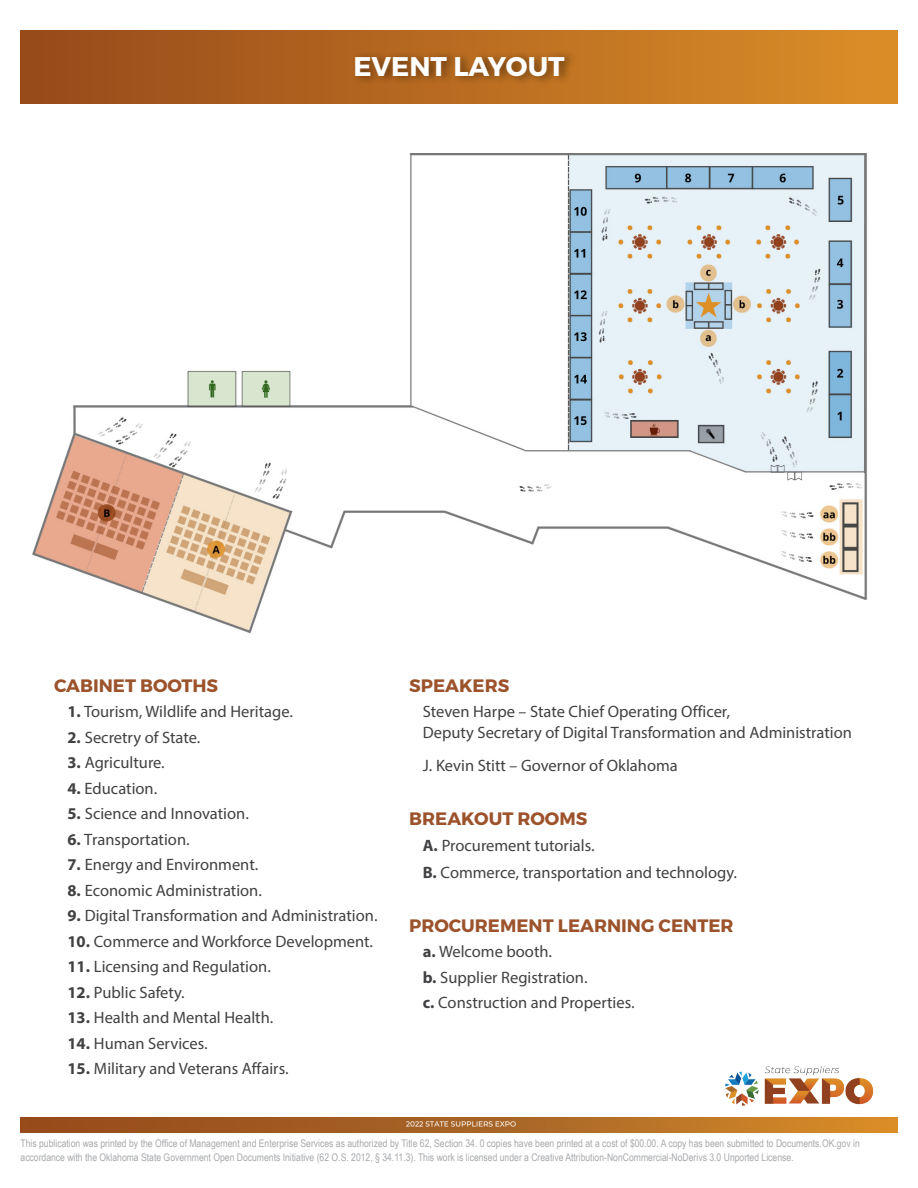
<style>
.page{position:relative;width:918px;height:1188px;background:#fff}
.page>*{position:absolute;margin:0;border:0;box-sizing:border-box;transform-origin:0 0}
.t1{font:700 27px "Montserrat";color:#fff}
.t2{font:700 18px "Montserrat";color:#9c532c}
.t3{font:16.5px/25.5px "Myriad Hebrew";color:#414042}
.t4{font:10.5px/13.5px "Arial Narrow";color:#a7a9ac}
.s1{font-weight:700}
</style>
<div class="page">
<img style="left:32px;top:153px;width:835px;height:481px">
<div style="left:21px;top:31px;width:876px;height:72px;background:linear-gradient(to right,#974a1a,#db8e27)"></div>
<img style="left:21px;top:1066px;width:876px;height:67px">
<div style="left:352px;top:50px;width:225px;height:36px;background:#000;opacity:.45"></div>
<h1 class="t1" style="left:353px;top:49px;width:213px">EVENT LAYOUT</h1>
<p class="t2" style="left:54px;top:674px;width:166px">CABINET BOOTHS</p>
<p class="t3" style="left:68px;top:700px;width:227px"><span class="s1">1.</span> Tourism, Wildlife and Heritage.</p>
<p class="t3" style="left:68px;top:726px;width:135px"><span class="s1">2.</span> Secretry of State.</p>
<p class="t3" style="left:68px;top:751px;width:99px"><span class="s1">3.</span> Agriculture.</p>
<p class="t3" style="left:68px;top:777px;width:92px"><span class="s1">4.</span> Education.</p>
<p class="t3" style="left:68px;top:802px;width:183px"><span class="s1">5.</span> Science and Innovation.</p>
<p class="t3" style="left:68px;top:828px;width:124px"><span class="s1">6.</span> Transportation.</p>
<p class="t3" style="left:68px;top:853px;width:193px"><span class="s1">7.</span> Energy and Environment.</p>
<p class="t3" style="left:68px;top:879px;width:196px"><span class="s1">8.</span> Economic Administration.</p>
<p class="t3" style="left:68px;top:904px;width:312px"><span class="s1">9.</span> Digital Transformation and Administration.</p>
<p class="t3" style="left:68px;top:930px;width:307px"><span class="s1">10.</span> Commerce and Workforce Development.</p>
<p class="t3" style="left:68px;top:955px;width:205px"><span class="s1">11.</span> Licensing and Regulation.</p>
<p class="t3" style="left:68px;top:981px;width:119px"><span class="s1">12.</span> Public Safety.</p>
<p class="t3" style="left:68px;top:1006px;width:208px"><span class="s1">13.</span> Health and Mental Health.</p>
<p class="t3" style="left:68px;top:1032px;width:142px"><span class="s1">14.</span> Human Services.</p>
<p class="t3" style="left:68px;top:1057px;width:223px"><span class="s1">15.</span> Military and Veterans Affairs.</p>
<p class="t2" style="left:409px;top:674px;width:102px">SPEAKERS</p>
<p class="t3" style="left:423px;top:702px;width:431px;line-height:21px">Steven Harpe – State Chief Operating Officer,<br>Deputy Secretary of Digital Transformation and Administration</p>
<p class="t3" style="left:423px;top:754px;width:257px">J. Kevin Stitt – Governor of Oklahoma</p>
<p class="t2" style="left:409px;top:808px;width:180px">BREAKOUT ROOMS</p>
<p class="t3" style="left:423px;top:833px;width:316px;line-height:27px"><span class="s1">A.</span> Procurement tutorials.<br><span class="s1">B.</span> Commerce, transportation and technology.</p>
<p class="t2" style="left:409px;top:914px;width:326px">PROCUREMENT LEARNING CENTER</p>
<p class="t3" style="left:423px;top:940px;width:214px"><span class="s1">a.</span> Welcome booth.<br><span class="s1">b.</span> Supplier Registration.<br><span class="s1">c.</span> Construction and Properties.</p>
<p class="t4" style="left:21px;top:1137px;width:841px">This publication was printed by the Office of Management and Enterprise Services as authorized by Title 62, Section 34. 0 copies have been printed at a cost of $00.00. A copy has been submitted to Documents.OK.gov in accordance with the Oklahoma State Government Open Documents Initiative (62 O.S. 2012, § 34.11.3). This work is licensed under a Creative Attribution-NonCommercial-NoDerivs 3.0 Unported License.</p>
</div>
